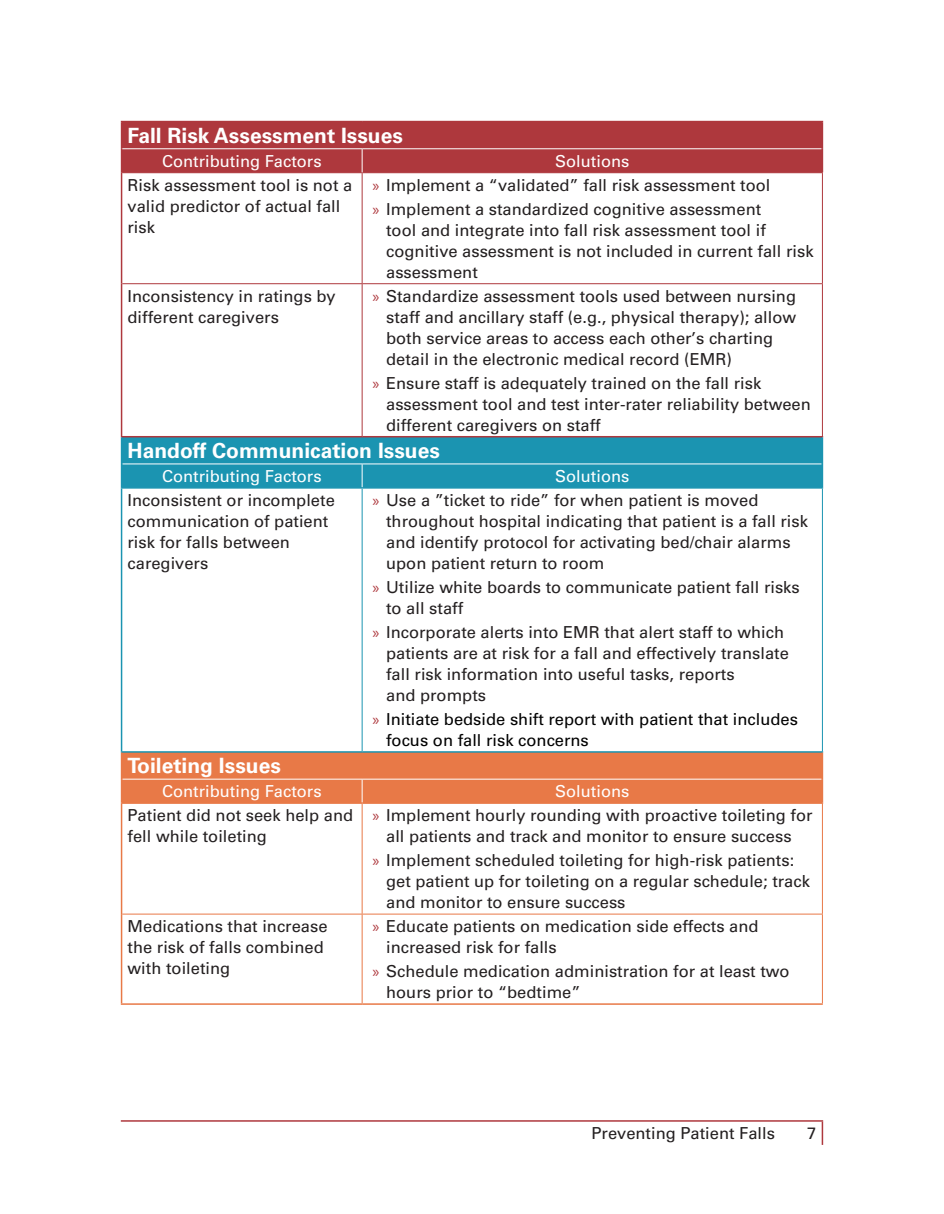
<style>
.page{position:relative;width:944px;height:1214px;background:#fff}
.page>*{position:absolute;margin:0;border:0;box-sizing:border-box;transform-origin:0 0}
.Sub_Head{font:700 21px "Univers LT Std";color:#fff}
.t1{font:16.5px/21px "Univers LT Std";color:#231f20}
.t2{font:16.5px "Univers LT Std";color:#fff}
.t3{font:16.5px/21px "Univers LT Std";color:#000}
.s1{font-family:"Myriad Pro";color:#ae383d}
</style>
<div class="page">
<hr style="left:781px;top:1120px;width:42px;height:1px;background:#ae383d">
<hr style="left:121px;top:1120px;width:660px;height:1px;background:#ae383d">
<hr style="left:821px;top:1121px;width:2px;height:23px;background:#ae383d">
<hr style="left:121px;top:121px;width:241px;height:1px;background:#ae383d">
<hr style="left:362px;top:121px;width:461px;height:1px;background:#ae383d">
<hr style="left:121px;top:173px;width:1px;height:111px;background:#ae383d">
<hr style="left:121px;top:284px;width:1px;height:152px;background:#ae383d">
<hr style="left:362px;top:173px;width:1px;height:110px;background:#ae383d">
<hr style="left:822px;top:173px;width:1px;height:110px;background:#ae383d">
<hr style="left:122px;top:283px;width:240px;height:1px;background:#ae383d">
<hr style="left:362px;top:283px;width:460px;height:1px;background:#ae383d">
<hr style="left:362px;top:284px;width:1px;height:152px;background:#ae383d">
<hr style="left:822px;top:284px;width:1px;height:152px;background:#ae383d">
<div style="left:121px;top:122px;width:701px;height:51px;background:#ae383d"></div>
<hr style="left:121px;top:436px;width:241px;height:1px;background:#ae383d">
<hr style="left:362px;top:436px;width:461px;height:1px;background:#ae383d">
<hr style="left:121px;top:488px;width:1px;height:263px;background:#1b94b1">
<hr style="left:362px;top:487px;width:461px;height:1px;background:#1b94b1">
<hr style="left:362px;top:488px;width:1px;height:263px;background:#1b94b1">
<hr style="left:822px;top:488px;width:1px;height:263px;background:#1b94b1">
<hr style="left:121px;top:802px;width:241px;height:2px;background:#e87947">
<hr style="left:121px;top:804px;width:1px;height:110px;background:#e87947">
<hr style="left:362px;top:802px;width:461px;height:2px;background:#e87947">
<hr style="left:121px;top:914px;width:1px;height:89px;background:#e87947">
<hr style="left:362px;top:804px;width:1px;height:109px;background:#e87947">
<hr style="left:822px;top:804px;width:1px;height:109px;background:#e87947">
<hr style="left:122px;top:913px;width:240px;height:1px;background:#e87947">
<hr style="left:362px;top:913px;width:460px;height:1px;background:#e87947">
<hr style="left:362px;top:914px;width:1px;height:89px;background:#e87947">
<hr style="left:822px;top:914px;width:1px;height:89px;background:#e87947">
<hr style="left:821px;top:122px;width:2px;height:27px;background:#ae383d">
<hr style="left:821px;top:149px;width:2px;height:23px;background:#ae383d">
<hr style="left:821px;top:437px;width:2px;height:27px;background:#1b94b1">
<hr style="left:821px;top:464px;width:2px;height:23px;background:#1b94b1">
<div style="left:121px;top:437px;width:701px;height:51px;background:#1b94b1"></div>
<hr style="left:121px;top:751px;width:241px;height:1px;background:#1b94b1">
<hr style="left:362px;top:751px;width:461px;height:1px;background:#1b94b1">
<hr style="left:821px;top:752px;width:2px;height:27px;background:#e87947">
<div style="left:121px;top:752px;width:701px;height:51px;background:#e87947"></div>
<hr style="left:821px;top:779px;width:2px;height:23px;background:#e87947">
<hr style="left:121px;top:1003px;width:241px;height:1px;background:#e87947">
<hr style="left:362px;top:1003px;width:460px;height:1px;background:#e87947">
<p class="Sub_Head" style="left:128px;top:123px;width:277px">Fall Risk Assessment Issues</p>
<p class="t2" style="left:162px;top:151px;width:161px">Contributing Factors</p>
<p class="t2" style="left:555px;top:151px;width:76px">Solutions</p>
<p class="t1" style="left:128px;top:174px;width:226px">Risk assessment tool is not a valid predictor of actual fall risk</p>
<p class="t1" style="left:372px;top:174px;width:399px"><span class="s1">»</span> Implement a “validated” fall risk assessment tool</p>
<p class="t1" style="left:386px;top:198px;width:429px;text-indent:-14px"><span class="s1">»</span> Implement a standardized cognitive assessment<br>tool and integrate into fall risk assessment tool if cognitive assessment is not included in current fall risk assessment</p>
<p class="t1" style="left:128px;top:285px;width:210px">Inconsistency in ratings by different caregivers</p>
<p class="t1" style="left:386px;top:285px;width:411px;text-indent:-14px"><span class="s1">»</span> Standardize assessment tools used between nursing staff and ancillary staff (e.g., physical therapy); allow both service areas to access each other’s charting detail in the electronic medical record (EMR)</p>
<p class="t1" style="left:386px;top:372px;width:426px;text-indent:-14px"><span class="s1">»</span> Ensure staff is adequately trained on the fall risk assessment tool and test inter-rater reliability between different caregivers on staff</p>
<p class="Sub_Head" style="left:128px;top:438px;width:314px">Handoff Communication Issues</p>
<p class="t2" style="left:162px;top:466px;width:161px">Contributing Factors</p>
<p class="t2" style="left:555px;top:466px;width:76px">Solutions</p>
<p class="t1" style="left:128px;top:489px;width:209px">Inconsistent or incomplete communication of patient risk for falls between caregivers</p>
<p class="t1" style="left:386px;top:489px;width:423px;text-indent:-14px"><span class="s1">»</span> Use a ”ticket to ride” for when patient is moved throughout hospital indicating that patient is a fall risk and identify protocol for activating bed/chair alarms upon patient return to room</p>
<p class="t1" style="left:386px;top:576px;width:415px;text-indent:-14px"><span class="s1">»</span> Utilize white boards to communicate patient fall risks to all staff</p>
<p class="t1" style="left:386px;top:621px;width:404px;text-indent:-14px"><span class="s1">»</span> Incorporate alerts into EMR that alert staff to which patients are at risk for a fall and effectively translate fall risk information into useful tasks, reports<br>and prompts</p>
<p class="t3" style="left:386px;top:708px;width:413px;text-indent:-14px"><span class="s1">»</span> Initiate bedside shift report with patient that includes focus on fall risk concerns</p>
<p class="Sub_Head" style="left:128px;top:753px;width:155px">Toileting Issues</p>
<p class="t2" style="left:162px;top:781px;width:161px">Contributing Factors</p>
<p class="t2" style="left:555px;top:781px;width:76px">Solutions</p>
<p class="t1" style="left:128px;top:804px;width:227px">Patient did not seek help and fell while toileting</p>
<p class="t1" style="left:372px;top:804px;width:441px;text-align:center"><span class="s1">»</span> Implement hourly rounding with proactive toileting for all patients and track and monitor to ensure success</p>
<p class="t1" style="left:386px;top:849px;width:425px;text-indent:-14px"><span class="s1">»</span> Implement scheduled toileting for high-risk patients: get patient up for toileting on a regular schedule; track and monitor to ensure success</p>
<p class="t1" style="left:128px;top:915px;width:201px">Medications that increase the risk of falls combined with toileting</p>
<p class="t1" style="left:386px;top:915px;width:374px;text-indent:-14px"><span class="s1">»</span> Educate patients on medication side effects and increased risk for falls</p>
<p class="t1" style="left:386px;top:960px;width:405px;text-indent:-14px"><span class="s1">»</span> Schedule medication administration for at least two hours prior to “bedtime”</p>
<p class="t1" style="left:591px;top:1122px;width:185px">Preventing Patient Falls</p>
<p class="t1" style="left:807px;top:1122px;width:11px">7</p>
</div>
